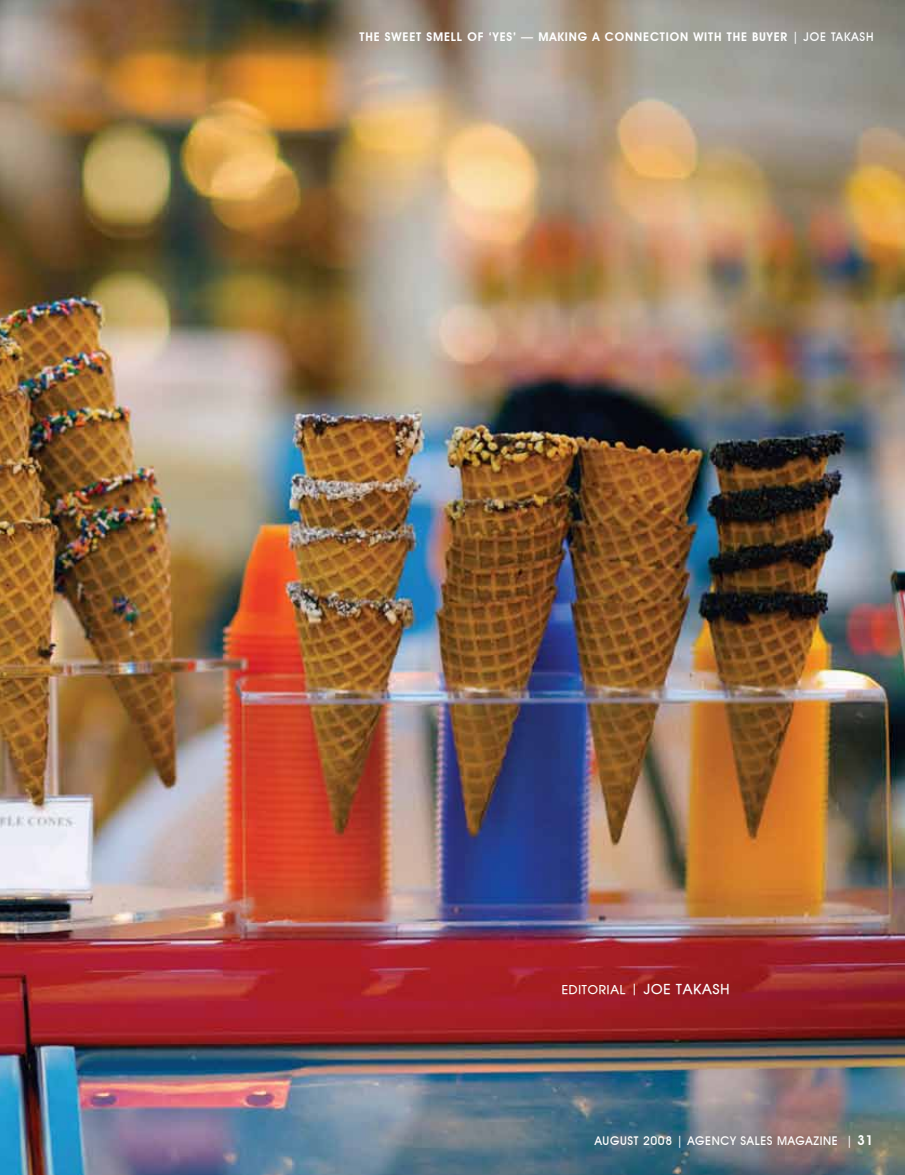
<style>
.page{position:relative;width:905px;height:1175px;background:#fff}
.page>*{position:absolute;margin:0;border:0;box-sizing:border-box;transform-origin:0 0}
.t1{font:600 12px "Avant Garde IT Cby BT";letter-spacing:.07em;color:#fff}
.t2{font:500 12px "Avant Garde IT Cby BT";letter-spacing:.05em;color:#fff}
.t3{font:700 12px "Atilla";letter-spacing:.075em;color:#fff}
.s1{font-weight:500}
.s2{font-size:15px}
.s3{font-size:13.5px}
.s4{font-weight:600;font-size:13.5px}
</style>
<div class="page">
<img style="left:0;top:0;width:904px;height:1174px">
<p class="t1" style="left:359px;top:29px;width:515px">THE SWEET SMELL OF ‘YES’ — MAKING A CONNECTION WITH THE BUYER <span class="s1">| JOE TAKASH</span></p>
<p class="t3" style="left:561px;top:981px;width:169px">EDITORIAL <span class="s2">|</span> <span class="s3">JOE TAKASH</span></p>
<p class="t2" style="left:594px;top:1133px;width:280px">AUGUST 2008 | AGENCY SALES MAGAZINE | <span class="s4">31</span></p>
</div>
